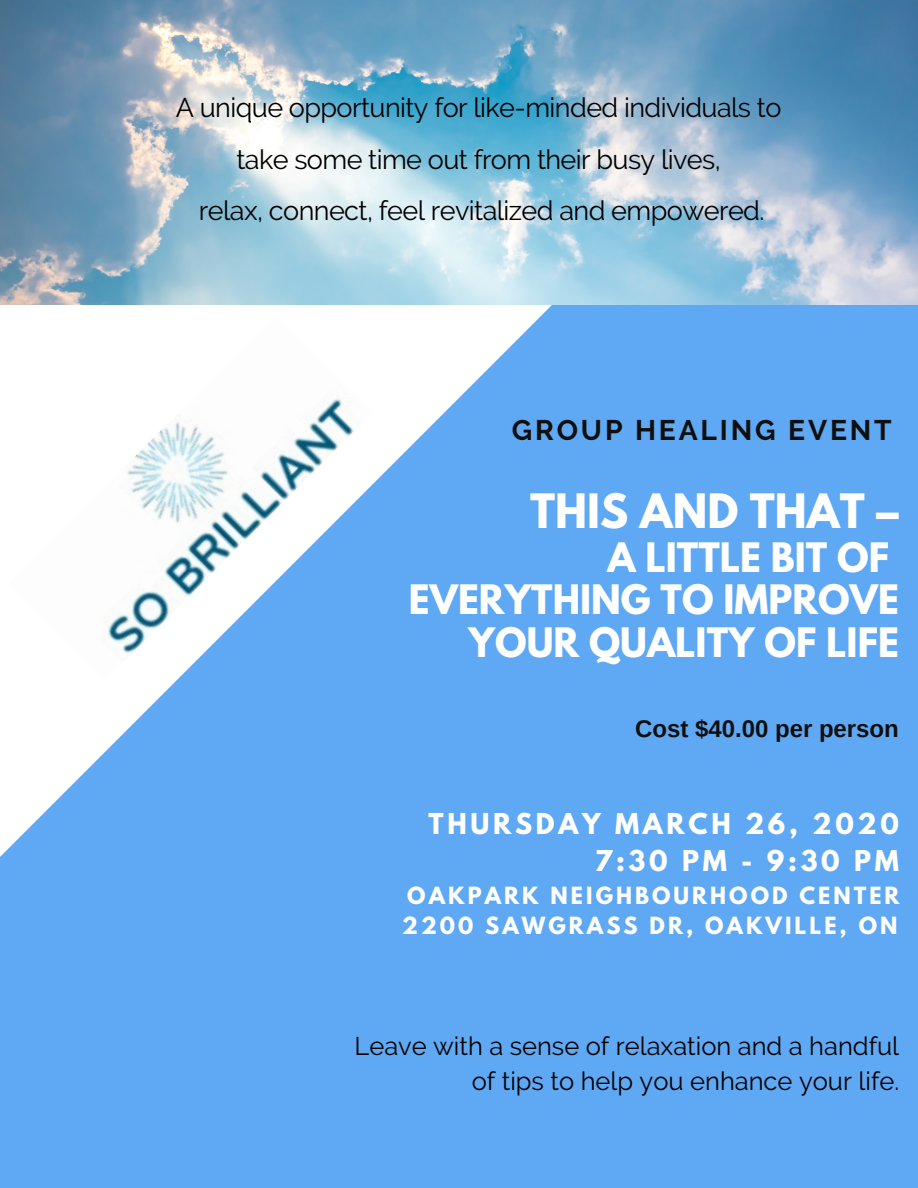
<style>
.page{position:relative;width:918px;height:1188px;background:#fff}
.page>*{position:absolute;margin:0;border:0;box-sizing:border-box;transform-origin:0 0}
.t1{font:700 42px "League Spartan";color:#fff}
.t2{font:700 36px/42.5px "League Spartan";color:#fff;text-align:right}
.t3{font:700 28.35px "Raleway";letter-spacing:.1em;color:#100f0f}
.t4{font:27px/51.8px "Raleway";letter-spacing:-.02em;color:#000;text-align:center}
.t5{font:25.5px/35.4px "Raleway";color:#000;text-align:right}
.t6{font:700 25.5px/37.2px "League Spartan";letter-spacing:.145em;color:#fff;text-align:right}
.t7{font:700 24px "Arimo";color:#100f0f}
.t8{font:700 21px/30px "League Spartan";letter-spacing:.145em;color:#fff}
</style>
<div class="page">
<div style="left:0;top:305px;width:918px;height:883px;background:#5fa8f4"></div>
<img style="left:8px;top:315px;width:365px;height:365px">
<img style="left:0;top:0;width:918px;height:305px">
<p class="t4" style="left:176px;top:82px;width:607px">A unique opportunity for like-minded individuals to take some time out from their busy lives,<br>relax, connect, feel revitalized and empowered.</p>
<p class="t3" style="left:512px;top:413px;width:382px">GROUP HEALING EVENT</p>
<h1 class="t1" style="left:530px;top:490px;width:370px">THIS AND THAT –</h1>
<h2 class="t2" style="left:409px;top:541px;width:491px">A LITTLE BIT OF<br>EVERYTHING TO IMPROVE<br>YOUR QUALITY OF LIFE</h2>
<p class="t7" style="left:635px;top:715px;width:265px">Cost $40.00 per person</p>
<p class="t6" style="left:428px;top:808px;width:472px">THURSDAY MARCH 26, 2020<br>7:30 PM - 9:30 PM</p>
<p class="t8" style="left:402px;top:884px;width:499px">OAKPARK NEIGHBOURHOOD CENTER<br>2200 SAWGRASS DR, OAKVILLE, ON</p>
<p class="t5" style="left:355px;top:1028px;width:546px">Leave with a sense of relaxation and a handful of tips to help you enhance your life.</p>
</div>
